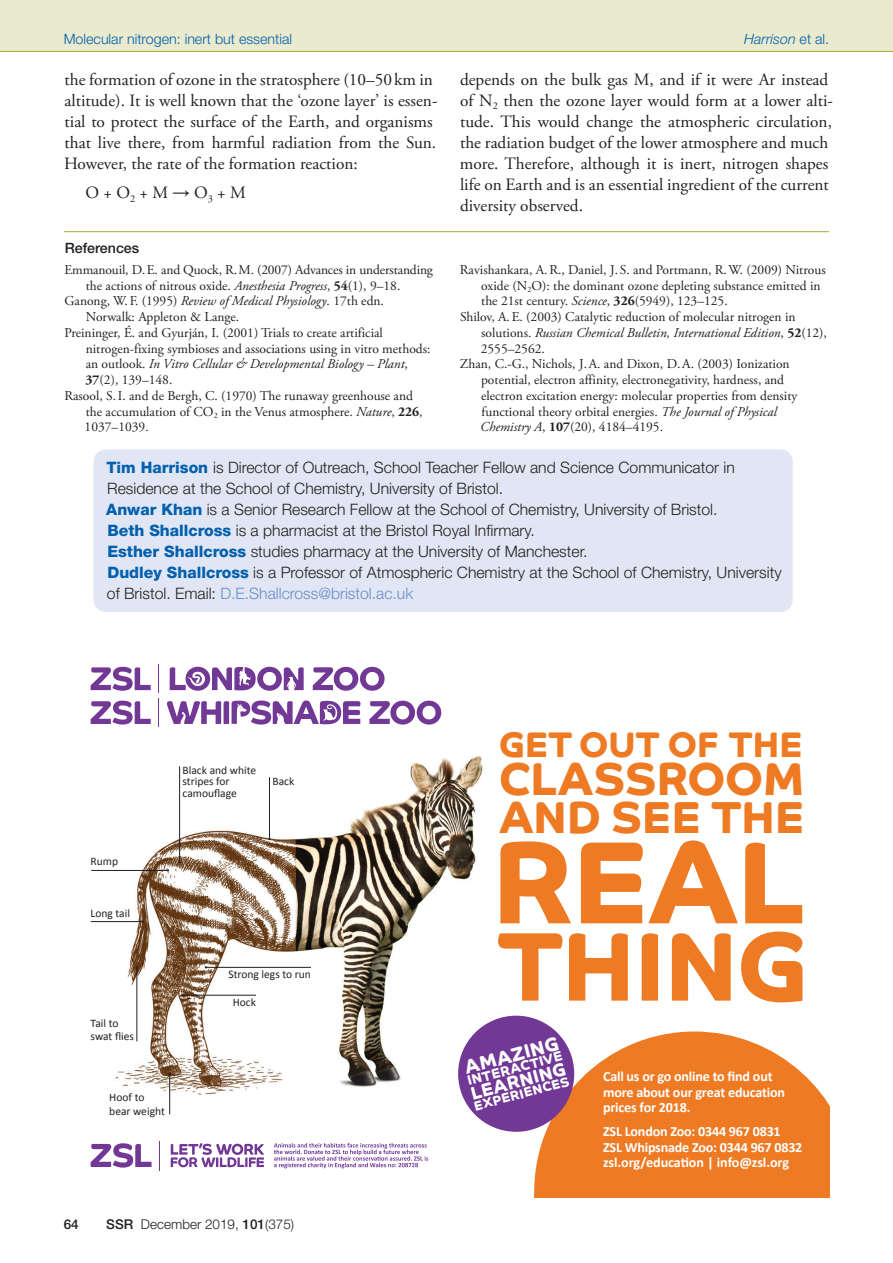
<style>
.page{position:relative;width:893px;height:1263px;background:#fff}
.page>*{position:absolute;margin:0;border:0;box-sizing:border-box;transform-origin:0 0}
.t1{font:117.75px "Co Headline Bd";color:#ee7a23}
.t2{font:98.1px "Co Headline Bd";color:#ee7a23}
.t3{font:46.2px "Co Headline Bd";color:#ee7a23}
.t4{font:45px "Co Headline Bd";letter-spacing:.005em;color:#ee7a23}
.t5{font:35.7px "Co Headline Bd";letter-spacing:.005em;color:#ee7a23}
.t6{font:19.5px "Co Headline Bd";color:#fff}
.t7{font:18.45px "Co Headline Bd";color:#fff}
.CH_body_tx_first{font:17.25px/21px "Adobe Garamond Pro";color:#231f20}
.CH_body_tx{font:17.25px/21px "Adobe Garamond Pro";color:#231f20}
.CH_displayed_equatio{font:17.25px "Adobe Garamond Pro";color:#231f20}
.CH_authors_end{font:300 15.75px/21px "Helvetica Neue LT Std";color:#231f20}
.CH_running_head_vers{font:300 14.25px "Helvetica Neue LT Std";color:#0160ae}
.CH_running_head_vers-2{font:italic 300 14.25px "Helvetica Neue LT Std";color:#0160ae}
.CH_refs___acknowl_he{font:500 14.25px "Helvetica Neue LT Std";color:#231f20}
.t8{font:700 14.1px/15.6px "Calibri";letter-spacing:-.015em;color:#fff}
.t9{font:13.8px "Co Headline Bd";color:#fff}
.CH_refs_tx{font:13.5px/15.8px "Adobe Garamond Pro";color:#231f20}
.t10{font:300 13.5px "Helvetica Neue LT Std";color:#231f20}
.t11{font:500 13.5px "Helvetica Neue LT Std";color:#231f20}
.t12{font:13.35px "Co Headline Bd";color:#fff}
.t13{font:11.55px/13.4px "Calibri";color:#231f20}
.s1{font-style:normal}
.s2{font-family:"Times New Roman";font-style:italic}
.s3{font-style:italic}
.s4{font-weight:700}
.s5{font-weight:800;color:#0160ae}
.s6{color:#6b8cc8}
.s7{font-weight:500}
</style>
<div class="page">
<div style="left:0;top:0;width:893px;height:51px;background:#eaeacf"></div>
<hr style="left:0;top:51px;width:893px;height:1px;background:#a9ab38">
<hr style="left:64px;top:231px;width:765px;height:1px;background:#a9ab38">
<div style="left:94px;top:449px;width:699px;height:163px;background:#e0e6f3;border-radius:13px"></div>
<img style="left:110px;top:755px;width:377px;height:363px">
<hr style="left:169px;top:1074px;width:1px;height:40px;background:#231f20">
<hr style="left:91px;top:921px;width:52px;height:1px;background:#231f20">
<hr style="left:182px;top:995px;width:74px;height:1px;background:#231f20">
<hr style="left:91px;top:870px;width:77px;height:1px;background:#231f20">
<hr style="left:269px;top:777px;width:1px;height:62px;background:#231f20">
<hr style="left:137px;top:968px;width:1px;height:73px;background:#231f20">
<hr style="left:179px;top:766px;width:1px;height:96px;background:#231f20">
<svg style="left:91px;top:701px;width:60px;height:23px"></svg>
<svg style="left:369px;top:701px;width:72px;height:23px"></svg>
<svg style="left:167px;top:700px;width:193px;height:24px"></svg>
<svg style="left:91px;top:667px;width:60px;height:24px"></svg>
<svg style="left:158px;top:664px;width:1px;height:63px"></svg>
<svg style="left:170px;top:667px;width:134px;height:24px"></svg>
<svg style="left:313px;top:667px;width:72px;height:24px"></svg>
<svg style="left:171px;top:1143px;width:93px;height:24px"></svg>
<svg style="left:91px;top:1143px;width:61px;height:24px"></svg>
<svg style="left:159px;top:1141px;width:1px;height:29px"></svg>
<svg style="left:274px;top:1143px;width:154px;height:25px"></svg>
<svg style="left:533px;top:1031px;width:296px;height:167px;background:#ef8a3d"></svg>
<div style="left:458px;top:1016px;width:116px;height:116px;background:#713896;border-radius:50%"></div>
<hr style="left:206px;top:967px;width:105px;height:1px;background:#231f20">
<p class="CH_running_head_vers" style="left:64px;top:30px;width:230px">Molecular nitrogen: inert but essential</p>
<p class="CH_running_head_vers-2" style="left:744px;top:31px;width:87px">Harrison <span class="s1">et al.</span></p>
<p class="CH_body_tx" style="left:64px;top:69px;width:375px">the formation of ozone in the stratosphere (10–50km in altitude). It is well known that the ‘ozone layer’ is essen&shy;tial to protect the surface of the Earth, and organisms that live there, from harmful radiation from the Sun.<br>However, the rate of the formation reaction:</p>
<p class="CH_displayed_equatio" style="left:85px;top:183px;width:162px">O + O<sub>2</sub> + M <span class="s2">→</span> O<sub>3</sub> + M</p>
<p class="CH_body_tx_first" style="left:460px;top:69px;width:375px">depends on the bulk gas M, and if it were Ar instead of N<sub>2</sub> then the ozone layer would form at a lower alti&shy;tude. This would change the atmospheric circulation, the radiation budget of the lower atmosphere and much more. Therefore, although it is inert, nitrogen shapes life on Earth and is an essential ingredient of the current diversity observed.</p>
<p class="CH_refs___acknowl_he" style="left:65px;top:239px;width:76px">References</p>
<p class="CH_refs_tx" style="left:86px;top:262px;width:349px;text-indent:-21px">Emmanouil, D.E. and Quock, R.M. (2007) Advances in understanding the actions of nitrous oxide. <span class="s3">Anesthesia Progress</span>, <span class="s4">54</span>(1), 9–18.</p>
<p class="CH_refs_tx" style="left:86px;top:294px;width:300px;text-indent:-21px">Ganong, W.F. (1995) <span class="s3">Review of Medical Physiology</span>. 17th edn.<br>Norwalk: Appleton &amp; Lange.</p>
<p class="CH_refs_tx" style="left:86px;top:325px;width:346px;text-indent:-21px">Preininger, É. and Gyurján, I. (2001) Trials to create artificial nitrogen-fixing symbioses and associations using in vitro methods: an outlook. <span class="s3">In Vitro Cellular &amp; Developmental Biology – Plant</span>, <span class="s4">37</span>(2), 139–148.</p>
<p class="CH_refs_tx" style="left:85px;top:388px;width:339px;text-indent:-20px">Rasool, S.I. and de Bergh, C. (1970) The runaway greenhouse and the accumulation of CO<sub>2</sub> in the Venus atmosphere. <span class="s3">Nature</span>, <span class="s4">226</span>,<br>1037–1039.</p>
<p class="CH_refs_tx" style="left:481px;top:262px;width:346px;text-indent:-21px">Ravishankara, A.R., Daniel, J. S. and Portmann, R.W. (2009) Nitrous oxide (N<sub>2</sub>O): the dominant ozone depleting substance emitted in the 21st century. <span class="s3">Science</span>, <span class="s4">326</span>(5949), 123–125.</p>
<p class="CH_refs_tx" style="left:481px;top:309px;width:348px;text-indent:-21px">Shilov, A.E. (2003) Catalytic reduction of molecular nitrogen in solutions. <span class="s3">Russian Chemical Bulletin, International Edition</span>, <span class="s4">52</span>(12),<br>2555–2562.</p>
<p class="CH_refs_tx" style="left:480px;top:357px;width:319px;text-indent:-20px">Zhan, C.-G., Nichols, J.A. and Dixon, D.A. (2003) Ionization potential, electron affinity, electronegativity, hardness, and electron excitation energy: molecular properties from density functional theory orbital energies. <span class="s3">The Journal of Physical Chemistry A</span>, <span class="s4">107</span>(20), 4184–4195.</p>
<p class="CH_authors_end" style="left:106px;top:457px;width:677px"><span class="s5">Tim Harrison</span> is Director of Outreach, School Teacher Fellow and Science Communicator in Residence at the School of Chemistry, University of Bristol.<br><span class="s5">Anwar Khan</span> is a Senior Research Fellow at the School of Chemistry, University of Bristol.<br><span class="s5">Beth Shallcross</span> is a pharmacist at the Bristol Royal Infirmary.<br><span class="s5">Esther Shallcross</span> studies pharmacy at the University of Manchester.<br><span class="s5">Dudley Shallcross</span> is a Professor of Atmospheric Chemistry at the School of Chemistry, University of Bristol. Email: <span class="s6">D.E.Shallcross@bristol.ac.uk</span></p>
<p class="t13" style="left:183px;top:764px;width:75px;line-height:11.6px">Black and white stripes for camouflage</p>
<p class="t13" style="left:272px;top:774px;width:23px">Back</p>
<p class="t13" style="left:91px;top:854px;width:29px">Rump</p>
<p class="t13" style="left:91px;top:907px;width:41px">Long tail</p>
<p class="t13" style="left:91px;top:1016px;width:45px">Tail to swat flies</p>
<p class="t13" style="left:109px;top:1091px;width:57px">Hoof to bear weight</p>
<p class="t13" style="left:228px;top:968px;width:84px">Strong legs to run</p>
<p class="t13" style="left:233px;top:995px;width:25px">Hock</p>
<p class="t11" style="left:64px;top:1216px;width:17px">64</p>
<p class="t10" style="left:106px;top:1216px;width:189px"><span class="s7">SSR</span> December 2019, <span class="s7">101</span>(375)</p>
<p class="t5" style="left:499px;top:722px;width:305px">GET OUT OF THE</p>
<p class="t3" style="left:499px;top:751px;width:307px">CLASSROOM</p>
<p class="t4" style="left:499px;top:790px;width:306px">AND SEE THE</p>
<p class="t1" style="left:492px;top:810px;width:312px">REAL</p>
<p class="t2" style="left:498px;top:906px;width:312px">THING</p>
<p class="t6" style="left:462px;top:1056px;width:98px;rotate:-15deg">AMAZING</p>
<p class="t9" style="left:465px;top:1072px;width:99px;rotate:-15deg">INTERACTIVE</p>
<p class="t7" style="left:468px;top:1082px;width:99px;rotate:-15deg">LEARNING</p>
<p class="t12" style="left:472px;top:1098px;width:100px;rotate:-15deg">EXPERIENCES</p>
<p class="t8" style="left:603px;top:1068px;width:184px">Call us or go online to find out more about our great education prices for 2018.</p>
<p class="t8" style="left:603px;top:1123px;width:201px">ZSL London Zoo: 0344 967 0831<br>ZSL Whipsnade Zoo: 0344 967 0832 zsl.org/education | info@zsl.org</p>
</div>
